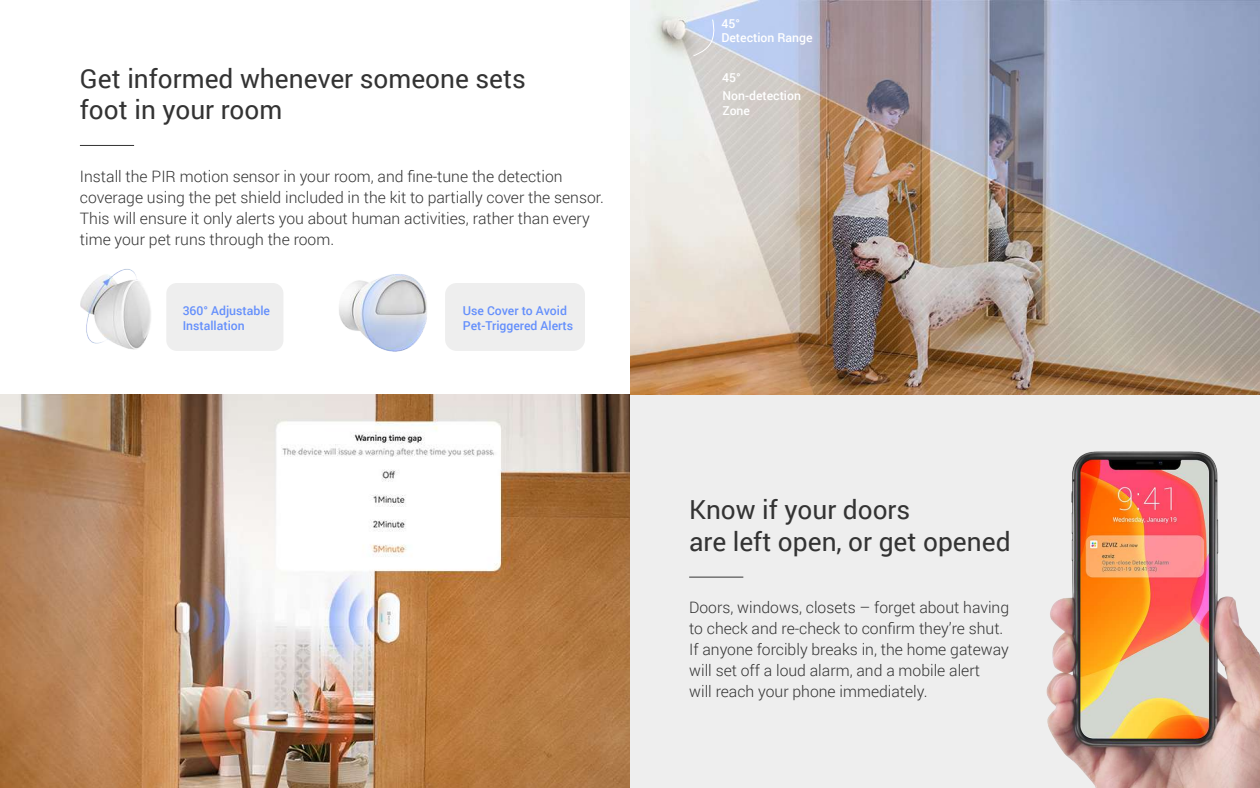
<style>
.page{position:relative;width:1260px;height:788px;background:#fff}
.page>*{position:absolute;margin:0;border:0;box-sizing:border-box;transform-origin:0 0}
.t1{font:26.25px/31.5px "Roboto";color:#333}
.t2{font:300 15.75px/21px "Roboto";color:#333}
.t3{font:500 12.25px/14.7px "Roboto";color:#648ffc}
.t4{font:500 12.25px/14px "Roboto";color:#fff}
</style>
<div class="page">
<div style="left:630px;top:395px;width:630px;height:393px;background:#eee"></div>
<img style="left:630px;top:0;width:630px;height:395px">
<img style="left:0;top:395px;width:630px;height:393px">
<hr style="left:80px;top:145px;width:54px;height:1px;background:#333">
<hr style="left:689px;top:576px;width:54px;height:1px;background:#333">
<img style="left:80px;top:269px;width:71px;height:81px">
<img style="left:339px;top:274px;width:88px;height:78px">
<div style="left:166px;top:283px;width:117px;height:68px;background:#eee;border-radius:10px"></div>
<div style="left:445px;top:283px;width:140px;height:68px;background:#eee;border-radius:11px"></div>
<svg style="left:693px;top:19px;width:23px;height:37px"></svg>
<img style="left:1046px;top:452px;width:214px;height:336px">
<h1 class="t1" style="left:80px;top:61px;width:448px">Get informed whenever someone sets foot in your room</h1>
<p class="t2" style="left:80px;top:165px;width:526px">Install the PIR motion sensor in your room, and fine-tune the detection coverage using the pet shield included in the kit to partially cover the sensor.<br>This will ensure it only alerts you about human activities, rather than every time your pet runs through the room.</p>
<p class="t3" style="left:183px;top:303px;width:89px">360° Adjustable<br>Installation</p>
<p class="t3" style="left:463px;top:303px;width:112px">Use Cover to Avoid<br>Pet-Triggered Alerts</p>
<p class="t4" style="left:721px;top:16px;width:93px">45°<br>Detection Range</p>
<p class="t4" style="left:722px;top:70px;width:20px">45°</p>
<p class="t4" style="left:723px;top:88px;width:80px;line-height:14.7px">Non-detection<br>Zone</p>
<h1 class="t1" style="left:689px;top:493px;width:323px">Know if your doors<br>are left open, or get opened</h1>
<p class="t2" style="left:689px;top:596px;width:321px">Doors, windows, closets – forget about having to check and re-check to confirm they’re shut.<br>If anyone forcibly breaks in, the home gateway will set off a loud alarm, and a mobile alert<br>will reach your phone immediately.</p>
</div>
